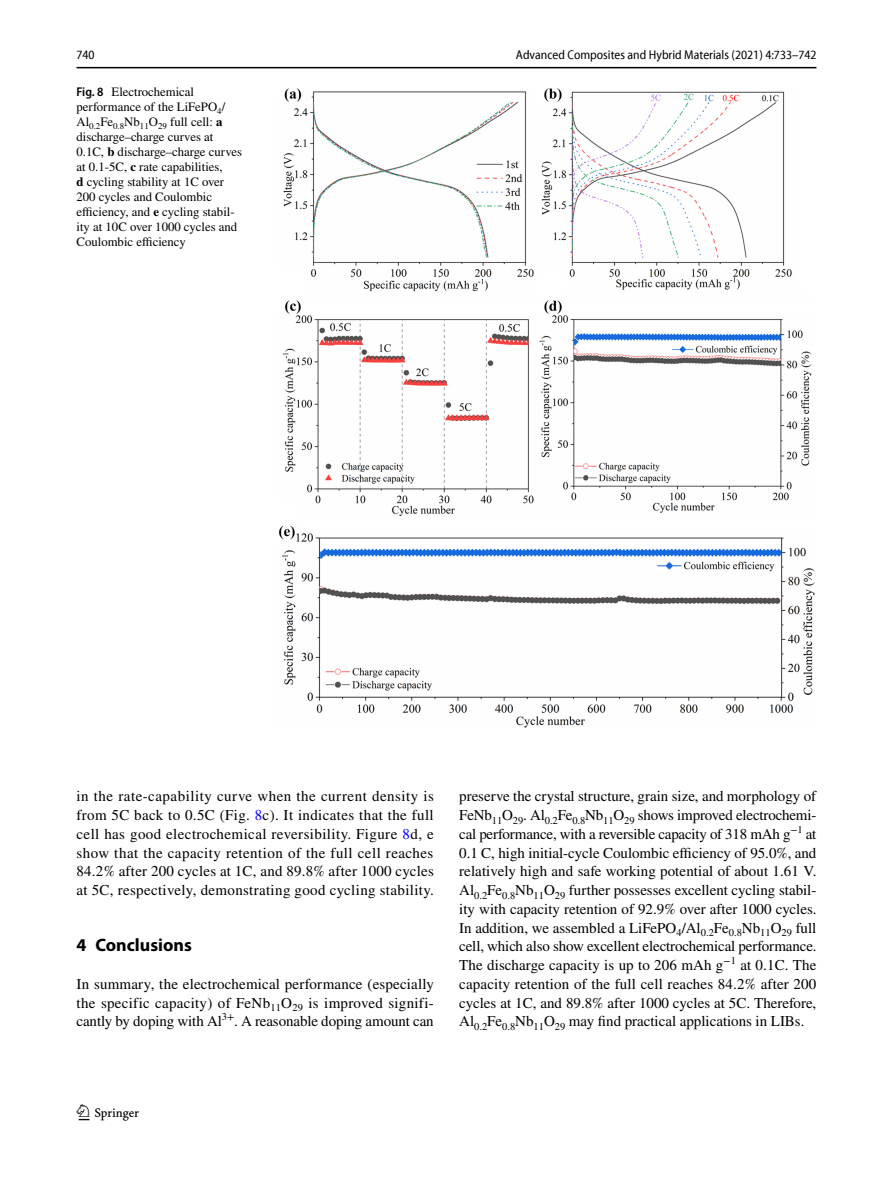
<style>
.page{position:relative;width:893px;height:1187px;background:#fff}
.page>*{position:absolute;margin:0;border:0;box-sizing:border-box;transform-origin:0 0}
.t1{font:22.5px "Springnew Regular 2";color:#000}
.t2{font:700 18px "Myriad Pro";color:#000}
.t3{font:15px/18.8px "STIX";color:#000;text-align:justify}
.t4{font:12.75px/15px "STIX";color:#000}
.t5{font:semi-condensed 12.75px "Myriad Pro Unic";color:#000}
.s1{font-family:"Myriad Pro";font-weight:600;font-stretch:semi-condensed}
.s2{font-weight:700}
.s3{color:#00f}
</style>
<div class="page">
<hr style="left:77px;top:67px;width:739px;height:1px;background:#000">
<img style="left:279px;top:88px;width:536px;height:640px">
<p class="t5" style="left:77px;top:50px;width:20px">740</p>
<p class="t5" style="left:516px;top:50px;width:302px">Advanced Composites and Hybrid Materials (2021) 4:733–742</p>
<p class="t4" style="left:77px;top:85px;width:167px"><span class="s1">Fig. 8</span> Electrochemical performance of the LiFePO<sub>4</sub>/<br>Al<sub>0.2</sub>Fe<sub>0.8</sub>Nb<sub>11</sub>O<sub>29</sub> full cell: <span class="s2">a </span>discharge–charge curves at<br>0.1C, <span class="s2">b</span> discharge–charge curves at 0.1-5C, <span class="s2">c</span> rate capabilities,<br><span class="s2">d</span> cycling stability at 1C over<br>200 cycles and Coulombic efficiency, and <span class="s2">e</span> cycling stabil&shy;ity at 10C over 1000 cycles and<br>Coulombic efficiency</p>
<p class="t3" style="left:77px;top:787px;width:359px">in the rate-capability curve when the current density is from 5C back to 0.5C (Fig. <span class="s3">8</span>c). It indicates that the full cell has good electrochemical reversibility. Figure <span class="s3">8</span>d, e show that the capacity retention of the full cell reaches 84.2% after 200 cycles at 1C, and 89.8% after 1000 cycles at 5C, respectively, demonstrating good cycling stability.</p>
<p class="t2" style="left:77px;top:933px;width:117px">4 Conclusions</p>
<p class="t3" style="left:77px;top:975px;width:359px">In summary, the electrochemical performance (especially the specific capacity) of FeNb<sub>11</sub>O<sub>29</sub> is improved signifi&shy;cantly by doping with Al<sup>3+</sup>. A reasonable doping amount can</p>
<p class="t3" style="left:459px;top:787px;width:359px">preserve the crystal structure, grain size, and morphology of FeNb<sub>11</sub>O<sub>29</sub>. Al<sub>0.2</sub>Fe<sub>0.8</sub>Nb<sub>11</sub>O<sub>29</sub> shows improved electrochemi&shy;cal performance, with a reversible capacity of 318 mAh g<sup>−1</sup> at 0.1 C, high initial-cycle Coulombic efficiency of 95.0%, and relatively high and safe working potential of about 1.61 V.<br>Al<sub>0.2</sub>Fe<sub>0.8</sub>Nb<sub>11</sub>O<sub>29</sub> further possesses excellent cycling stabil&shy;ity with capacity retention of 92.9% over after 1000 cycles.<br>In addition, we assembled a LiFePO<sub>4</sub>/Al<sub>0.2</sub>Fe<sub>0.8</sub>Nb<sub>11</sub>O<sub>29</sub> full cell, which also show excellent electrochemical performance.<br>The discharge capacity is up to 206 mAh g<sup>−1</sup> at 0.1C. The capacity retention of the full cell reaches 84.2% after 200 cycles at 1C, and 89.8% after 1000 cycles at 5C. Therefore, Al<sub>0.2</sub>Fe<sub>0.8</sub>Nb<sub>11</sub>O<sub>29</sub> may find practical applications in LIBs.</p>
<h1 class="t1" style="left:79px;top:1104px;width:62px">1 3</h1>
</div>
